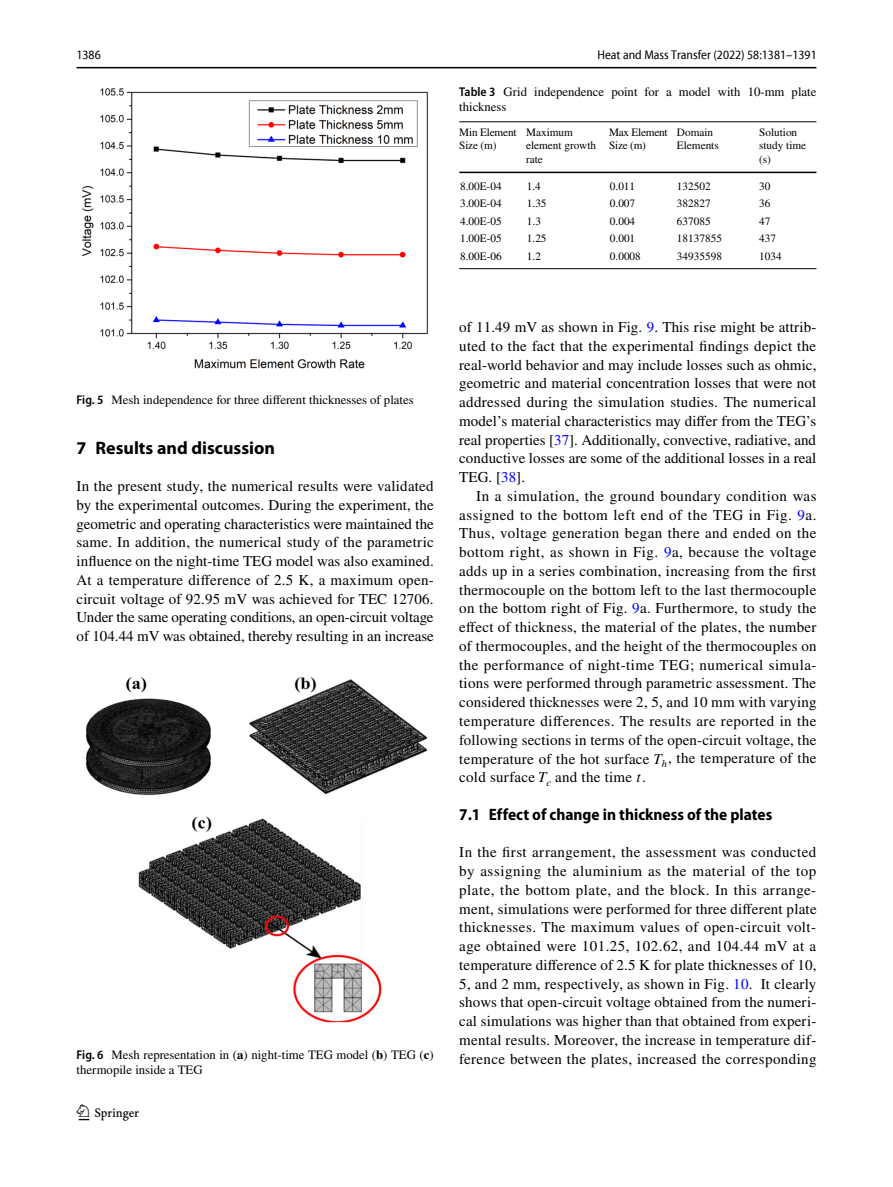
<style>
.page{position:relative;width:893px;height:1187px;background:#fff}
.page>*{position:absolute;margin:0;border:0;box-sizing:border-box;transform-origin:0 0}
.t1{font:22.5px "Springnew Regular 2";color:#000}
.t2{font:700 18px "Myriad Pro";color:#000}
.t3{font:700 semi-condensed 16.5px "Myriad Pro";color:#000}
.t4{font:15px/18.8px "STIX";letter-spacing:.01em;color:#000;text-align:justify}
.t5{font:12.75px/15px "STIX";color:#000}
.t6{font:semi-condensed 12.75px "Myriad Pro Unic";color:#000}
.t7{font:11.25px/13.5px "STIX";color:#000}
.t8{font:11.25px/13.5px "STIX";letter-spacing:-.02em;color:#000}
.s1{font-family:"Myriad Pro";font-weight:600;font-stretch:semi-condensed}
.s2{font-weight:700}
.s3{color:#00f}
.s4{font-family:"STIX General Italic 12"}
.s5{font-family:"STIX General Italic 13"}
.s6{font-family:"STIX General Italic 14"}
</style>
<div class="page">
<hr style="left:77px;top:67px;width:739px;height:1px;background:#000">
<img style="left:82px;top:88px;width:346px;height:281px">
<img style="left:85px;top:677px;width:343px;height:346px">
<hr style="left:459px;top:121px;width:67px;height:1px;background:#000">
<hr style="left:459px;top:172px;width:67px;height:1px;background:#000">
<hr style="left:526px;top:121px;width:83px;height:1px;background:#000">
<hr style="left:526px;top:172px;width:83px;height:1px;background:#000">
<hr style="left:609px;top:121px;width:68px;height:1px;background:#000">
<hr style="left:609px;top:172px;width:68px;height:1px;background:#000">
<hr style="left:677px;top:121px;width:82px;height:1px;background:#000">
<hr style="left:677px;top:172px;width:82px;height:1px;background:#000">
<hr style="left:759px;top:121px;width:57px;height:1px;background:#000">
<hr style="left:759px;top:172px;width:57px;height:1px;background:#000">
<hr style="left:459px;top:268px;width:67px;height:1px;background:#000">
<hr style="left:526px;top:268px;width:83px;height:1px;background:#000">
<hr style="left:609px;top:268px;width:68px;height:1px;background:#000">
<hr style="left:677px;top:268px;width:82px;height:1px;background:#000">
<hr style="left:759px;top:268px;width:57px;height:1px;background:#000">
<p class="t6" style="left:77px;top:50px;width:26px">1386</p>
<p class="t6" style="left:597px;top:50px;width:221px">Heat and Mass Transfer (2022) 58:1381–1391</p>
<p class="t5" style="left:77px;top:393px;width:339px"><span class="s1">Fig. 5</span> Mesh independence for three different thicknesses of plates</p>
<p class="t2" style="left:77px;top:435px;width:200px">7 Results and discussion</p>
<p class="t4" style="left:77px;top:477px;width:359px">In the present study, the numerical results were validated by the experimental outcomes. During the experiment, the geometric and operating characteristics were maintained the same. In addition, the numerical study of the parametric influence on the night-time TEG model was also examined.<br>At a temperature difference of 2.5 K, a maximum open&shy;circuit voltage of 92.95 mV was achieved for TEC 12706.<br>Under the same operating conditions, an open-circuit voltage of 104.44 mV was obtained, thereby resulting in an increase</p>
<p class="t5" style="left:77px;top:1047px;width:359px"><span class="s1">Fig. 6</span> Mesh representation in (<span class="s2">a</span>) night-time TEG model (<span class="s2">b</span>) TEG (<span class="s2">c</span>) thermopile inside a TEG</p>
<h1 class="t1" style="left:79px;top:1104px;width:62px">1 3</h1>
<p class="t5" style="left:459px;top:85px;width:359px"><span class="s1">Table 3</span> Grid independence point for a model with 10-mm plate thickness</p>
<p class="t7" style="left:459px;top:126px;width:59px">Min Element<br>Size (m)</p>
<p class="t7" style="left:526px;top:126px;width:72px">Maximum element growth rate</p>
<p class="t8" style="left:609px;top:126px;width:60px">Max Element<br>Size (m)</p>
<p class="t7" style="left:677px;top:126px;width:43px">Domain<br>Elements</p>
<p class="t7" style="left:759px;top:126px;width:49px">Solution study time (s)</p>
<p class="t7" style="left:460px;top:180px;width:43px">8.00E-04</p>
<p class="t7" style="left:527px;top:180px;width:16px">1.4</p>
<p class="t7" style="left:610px;top:180px;width:27px">0.011</p>
<p class="t7" style="left:677px;top:180px;width:35px">132502</p>
<p class="t7" style="left:759px;top:180px;width:13px">30</p>
<p class="t7" style="left:460px;top:197px;width:43px">3.00E-04</p>
<p class="t7" style="left:527px;top:197px;width:21px">1.35</p>
<p class="t7" style="left:610px;top:197px;width:27px">0.007</p>
<p class="t7" style="left:677px;top:197px;width:35px">382827</p>
<p class="t7" style="left:759px;top:197px;width:13px">36</p>
<p class="t7" style="left:460px;top:215px;width:43px">4.00E-05</p>
<p class="t7" style="left:527px;top:215px;width:16px">1.3</p>
<p class="t7" style="left:610px;top:215px;width:27px">0.004</p>
<p class="t7" style="left:677px;top:215px;width:35px">637085</p>
<p class="t7" style="left:759px;top:215px;width:13px">47</p>
<p class="t7" style="left:460px;top:233px;width:43px">1.00E-05</p>
<p class="t7" style="left:527px;top:233px;width:21px">1.25</p>
<p class="t7" style="left:610px;top:233px;width:27px">0.001</p>
<p class="t7" style="left:677px;top:233px;width:46px">18137855</p>
<p class="t7" style="left:759px;top:233px;width:18px">437</p>
<p class="t7" style="left:460px;top:250px;width:43px">8.00E-06</p>
<p class="t7" style="left:527px;top:250px;width:16px">1.2</p>
<p class="t7" style="left:610px;top:250px;width:32px">0.0008</p>
<p class="t7" style="left:677px;top:250px;width:46px">34935598</p>
<p class="t7" style="left:759px;top:250px;width:24px">1034</p>
<p class="t4" style="left:459px;top:318px;width:359px">of 11.49 mV as shown in Fig. <span class="s3">9</span>. This rise might be attrib&shy;uted to the fact that the experimental findings depict the real-world behavior and may include losses such as ohmic, geometric and material concentration losses that were not addressed during the simulation studies. The numerical model’s material characteristics may differ from the TEG’s real properties [<span class="s3">37</span>]. Additionally, convective, radiative, and conductive losses are some of the additional losses in a real TEG. [<span class="s3">38</span>].</p>
<p class="t4" style="left:459px;top:487px;width:359px;text-indent:17px">In a simulation, the ground boundary condition was assigned to the bottom left end of the TEG in Fig. <span class="s3">9</span>a.<br>Thus, voltage generation began there and ended on the bottom right, as shown in Fig. <span class="s3">9</span>a, because the voltage adds up in a series combination, increasing from the first thermocouple on the bottom left to the last thermocouple on the bottom right of Fig. <span class="s3">9</span>a. Furthermore, to study the effect of thickness, the material of the plates, the number of thermocouples, and the height of the thermocouples on the performance of night-time TEG; numerical simula&shy;tions were performed through parametric assessment. The considered thicknesses were 2, 5, and 10 mm with varying temperature differences. The results are reported in the following sections in terms of the open-circuit voltage, the temperature of the hot surface <span class="s4">T</span><sub>h</sub>, the temperature of the cold surface <span class="s5">T</span><sub>c</sub> and the time <span class="s6">t</span>.</p>
<p class="t3" style="left:459px;top:805px;width:315px">7.1 Effect of change in thickness of the plates</p>
<p class="t4" style="left:459px;top:843px;width:359px">In the first arrangement, the assessment was conducted by assigning the aluminium as the material of the top plate, the bottom plate, and the block. In this arrange&shy;ment, simulations were performed for three different plate thicknesses. The maximum values of open-circuit volt&shy;age obtained were 101.25, 102.62, and 104.44 mV at a temperature difference of 2.5 K for plate thicknesses of 10, 5, and 2 mm, respectively, as shown in Fig. <span class="s3">10</span>. It clearly shows that open-circuit voltage obtained from the numeri&shy;cal simulations was higher than that obtained from experi&shy;mental results. Moreover, the increase in temperature dif&shy;ference between the plates, increased the corresponding</p>
</div>
